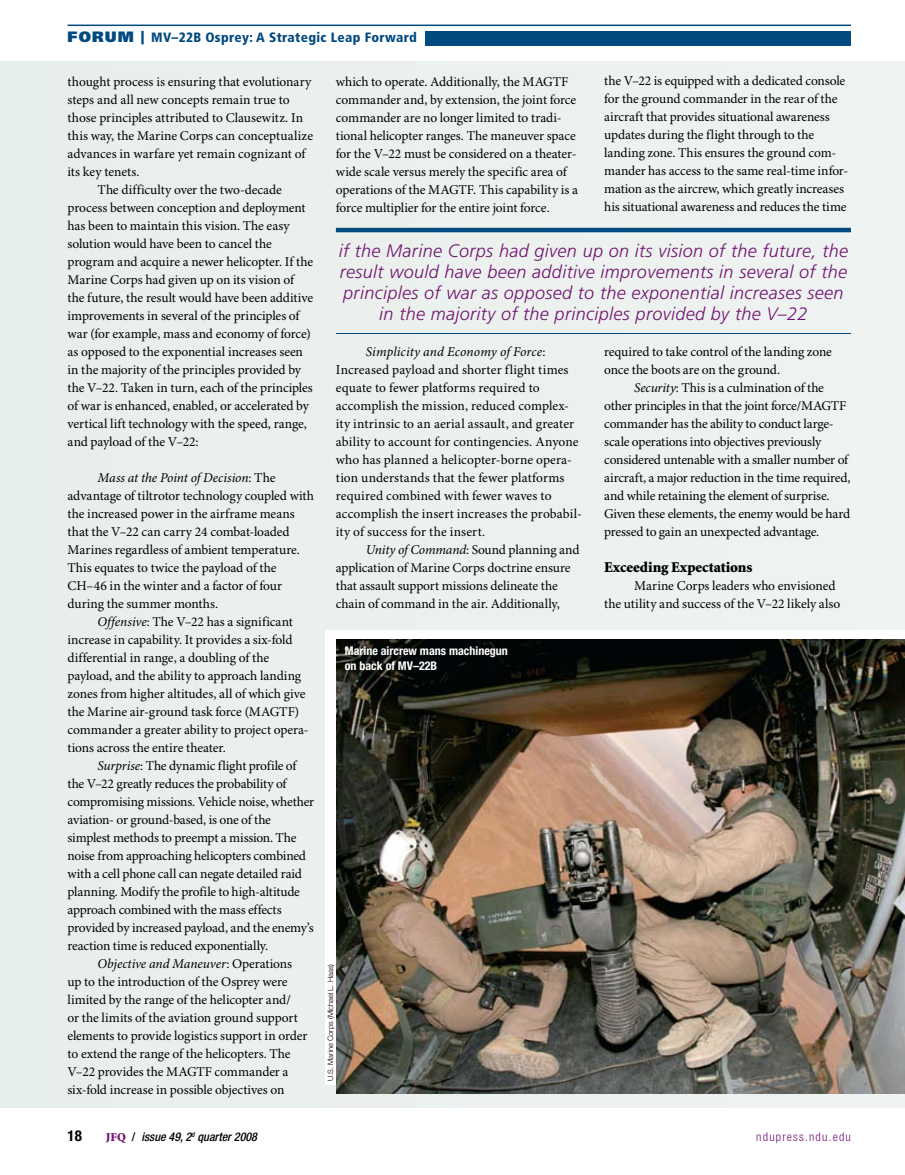
<style>
.page{position:relative;width:905px;height:1175px;background:#fff}
.page>*{position:absolute;margin:0;border:0;box-sizing:border-box;transform-origin:0 0}
.t1{font:italic 300 18px/21px "Frutiger LT Std";letter-spacing:.02em;color:#711471;text-align:center}
.t2{font:900 15px "Minion Std";letter-spacing:-.005em;color:#000}
.t3{font:700 condensed 15px "Helvetica Neue LT Std";color:#000}
.t4{font:13.5px/18px "Minion Pro";letter-spacing:-.01em;color:#000}
.t5{font:italic 13.5px "Minion Pro";letter-spacing:-.005em;color:#000}
.t6{font:900 condensed 13.5px "Frutiger LT Std";letter-spacing:.025em;color:#004a80}
.t7{font:13.5px "Minion Pro";letter-spacing:.01em;color:#000}
.t8{font:700 condensed 12px/15px "Helvetica Neue LT Std";color:#fff}
.t9{font:italic 500 condensed 12px "Helvetica Neue LT Std";color:#000}
.t10{font:300 condensed 12px "Helvetica Neue LT Std";letter-spacing:.1em;color:#711471}
.t11{font:300 7.5px "Helvetica Neue LT Std";color:#000}
.s1{font-stretch:normal;font-size:15px}
.s2{font-stretch:normal}
.s3{font-style:normal}
.s4{font-style:italic}
.s5{font-family:"Minion Std";font-weight:900;font-style:normal;font-stretch:normal;color:#711471}
</style>
<div class="page">
<hr style="left:68px;top:25px;width:782px;height:1px;background:#004a80">
<div style="left:425px;top:31px;width:425px;height:15px;background:#004a80"></div>
<div style="left:0;top:61px;width:904px;height:1047px;background:#eaf0ed"></div>
<div style="left:325px;top:629px;width:579px;height:455px;background:#fff"></div>
<img style="left:336px;top:639px;width:568px;height:455px">
<hr style="left:336px;top:228px;width:515px;height:4px;background:#004a80">
<hr style="left:336px;top:333px;width:515px;height:1px;background:#004a80">
<p class="t6" style="left:68px;top:30px;width:351px"><span class="s1">FORUM</span> <span class="s2">|</span> MV–22B Osprey: A Strategic Leap Forward</p>
<p class="t4" style="left:68px;top:73px;width:245px">thought process is ensuring that evolutionary</p>
<p class="t4" style="left:68px;top:91px;width:223px">steps and all new concepts remain true to</p>
<p class="t4" style="left:68px;top:109px;width:237px">those principles attributed to Clausewitz. In</p>
<p class="t7" style="left:68px;top:127px;width:247px">this way, the Marine Corps can conceptualize</p>
<p class="t4" style="left:68px;top:145px;width:239px">advances in warfare yet remain cognizant of</p>
<p class="t4" style="left:68px;top:163px;width:73px">its key tenets.</p>
<p class="t4" style="left:97px;top:181px;width:186px">The difficulty over the two-decade</p>
<p class="t4" style="left:68px;top:199px;width:240px">process between conception and deployment</p>
<p class="t4" style="left:68px;top:217px;width:223px">has been to maintain this vision. The easy</p>
<p class="t4" style="left:68px;top:235px;width:206px">solution would have been to cancel the</p>
<p class="t4" style="left:68px;top:253px;width:247px">program and acquire a newer helicopter. If the</p>
<p class="t4" style="left:68px;top:271px;width:228px">Marine Corps had given up on its vision of</p>
<p class="t4" style="left:68px;top:289px;width:247px">the future, the result would have been additive</p>
<p class="t4" style="left:68px;top:307px;width:233px">improvements in several of the principles of</p>
<p class="t4" style="left:68px;top:325px;width:245px">war (for example, mass and economy of force)</p>
<p class="t4" style="left:68px;top:343px;width:237px">as opposed to the exponential increases seen</p>
<p class="t4" style="left:68px;top:361px;width:235px">in the majority of the principles provided by</p>
<p class="t4" style="left:68px;top:379px;width:247px">the V–22. Taken in turn, each of the principles</p>
<p class="t4" style="left:68px;top:397px;width:243px">of war is enhanced, enabled, or accelerated by</p>
<p class="t4" style="left:68px;top:415px;width:241px">vertical lift technology with the speed, range,</p>
<p class="t4" style="left:68px;top:433px;width:132px">and payload of the V–22:</p>
<p class="t5" style="left:97px;top:469px;width:179px">Mass at the Point of Decision<span class="s3">: The</span></p>
<p class="t4" style="left:67px;top:487px;width:248px">advantage of tiltrotor technology coupled with</p>
<p class="t4" style="left:67px;top:505px;width:229px">the increased power in the airframe means</p>
<p class="t4" style="left:67px;top:523px;width:224px">that the V–22 can carry 24 combat-loaded</p>
<p class="t4" style="left:67px;top:541px;width:234px">Marines regardless of ambient temperature.</p>
<p class="t4" style="left:67px;top:559px;width:210px">This equates to twice the payload of the</p>
<p class="t4" style="left:67px;top:577px;width:216px">CH–46 in the winter and a factor of four</p>
<p class="t4" style="left:67px;top:595px;width:152px">during the summer months.</p>
<p class="t4" style="left:97px;top:613px;width:197px"><span class="s4">Offensive</span>: The V–22 has a significant</p>
<p class="t4" style="left:67px;top:631px;width:226px">increase in capability. It provides a six-fold</p>
<p class="t4" style="left:67px;top:649px;width:203px">differential in range, a doubling of the</p>
<p class="t4" style="left:67px;top:667px;width:235px">payload, and the ability to approach landing</p>
<p class="t4" style="left:67px;top:685px;width:239px">zones from higher altitudes, all of which give</p>
<p class="t4" style="left:67px;top:703px;width:233px">the Marine air-ground task force (MAGTF)</p>
<p class="t4" style="left:67px;top:721px;width:243px">commander a greater ability to project opera-</p>
<p class="t4" style="left:67px;top:739px;width:160px">tions across the entire theater.</p>
<p class="t4" style="left:97px;top:757px;width:200px"><span class="s4">Surprise</span>: The dynamic flight profile of</p>
<p class="t4" style="left:67px;top:775px;width:220px">the V–22 greatly reduces the probability of</p>
<p class="t4" style="left:67px;top:793px;width:248px">compromising missions. Vehicle noise, whether</p>
<p class="t4" style="left:67px;top:811px;width:205px">aviation- or ground-based, is one of the</p>
<p class="t4" style="left:67px;top:829px;width:230px">simplest methods to preempt a mission. The</p>
<p class="t4" style="left:67px;top:847px;width:240px">noise from approaching helicopters combined</p>
<p class="t4" style="left:67px;top:865px;width:236px">with a cell phone call can negate detailed raid</p>
<p class="t4" style="left:67px;top:883px;width:234px">planning. Modify the profile to high-altitude</p>
<p class="t4" style="left:67px;top:901px;width:215px">approach combined with the mass effects</p>
<p class="t4" style="left:67px;top:919px;width:248px">provided by increased payload, and the enemy’s</p>
<p class="t4" style="left:67px;top:937px;width:202px">reaction time is reduced exponentially.</p>
<p class="t5" style="left:97px;top:955px;width:196px">Objective and Maneuver<span class="s3">: Operations</span></p>
<p class="t4" style="left:67px;top:973px;width:221px">up to the introduction of the Osprey were</p>
<p class="t4" style="left:67px;top:991px;width:225px">limited by the range of the helicopter and/</p>
<p class="t4" style="left:67px;top:1009px;width:232px">or the limits of the aviation ground support</p>
<p class="t4" style="left:67px;top:1027px;width:241px">elements to provide logistics support in order</p>
<p class="t4" style="left:67px;top:1045px;width:224px">to extend the range of the helicopters. The</p>
<p class="t4" style="left:67px;top:1063px;width:222px">V–22 provides the MAGTF commander a</p>
<p class="t4" style="left:67px;top:1081px;width:218px">six-fold increase in possible objectives on</p>
<p class="t4" style="left:604px;top:73px;width:245px">the V–22 is equipped with a dedicated console for the ground commander in the rear of the aircraft that provides situational awareness updates during the flight through to the landing zone. This ensures the ground com&shy;mander has access to the same real-time infor&shy;mation as the aircrew, which greatly increases his situational awareness and reduces the time</p>
<p class="t4" style="left:336px;top:73px;width:244px">which to operate. Additionally, the MAGTF commander and, by extension, the joint force commander are no longer limited to tradi&shy;tional helicopter ranges. The maneuver space for the V–22 must be considered on a theater&shy;wide scale versus merely the specific area of operations of the MAGTF. This capability is a force multiplier for the entire joint force.</p>
<p class="t1" style="left:339px;top:240px;width:511px">if the Marine Corps had given up on its vision of the future, the result would have been additive improvements in several of the principles of war as opposed to the exponential increases seen in the majority of the principles provided by the V–22</p>
<p class="t4" style="left:604px;top:343px;width:229px">required to take control of the landing zone once the boots are on the ground.</p>
<p class="t4" style="left:604px;top:379px;width:248px;text-indent:30px"><span class="s4">Security</span>: This is a culmination of the other principles in that the joint force/MAGTF commander has the ability to conduct large&shy;scale operations into objectives previously considered untenable with a smaller number of aircraft, a major reduction in the time required, and while retaining the element of surprise.<br>Given these elements, the enemy would be hard pressed to gain an unexpected advantage.</p>
<p class="t2" style="left:604px;top:559px;width:150px">Exceeding Expectations</p>
<p class="t4" style="left:604px;top:577px;width:237px;text-indent:30px">Marine Corps leaders who envisioned the utility and success of the V–22 likely also</p>
<p class="t4" style="left:336px;top:343px;width:247px;text-indent:30px"><span class="s4">Simplicity and Economy of Force</span>:<br>Increased payload and shorter flight times equate to fewer platforms required to accomplish the mission, reduced complex&shy;ity intrinsic to an aerial assault, and greater ability to account for contingencies. Anyone who has planned a helicopter-borne opera&shy;tion understands that the fewer platforms required combined with fewer waves to accomplish the insert increases the probabil&shy;ity of success for the insert.</p>
<p class="t4" style="left:336px;top:541px;width:245px;text-indent:30px"><span class="s4">Unity of Command</span>: Sound planning and application of Marine Corps doctrine ensure that assault support missions delineate the chain of command in the air. Additionally,</p>
<p class="t8" style="left:345px;top:643px;width:164px">Marine aircrew mans machinegun on back of MV–22B</p>
<p class="t11" style="left:326px;top:1081px;width:119px;rotate:-90deg">U.S. Marine Corps (Michael L. Haas)</p>
<p class="t3" style="left:68px;top:1126px;width:16px">18</p>
<p class="t9" style="left:106px;top:1129px;width:152px"><span class="s5">JFQ</span> <span class="s3">/</span> issue 49, 2<sup>d</sup> quarter 2008</p>
<p class="t10" style="left:756px;top:1129px;width:96px">ndupress.ndu.edu</p>
</div>
